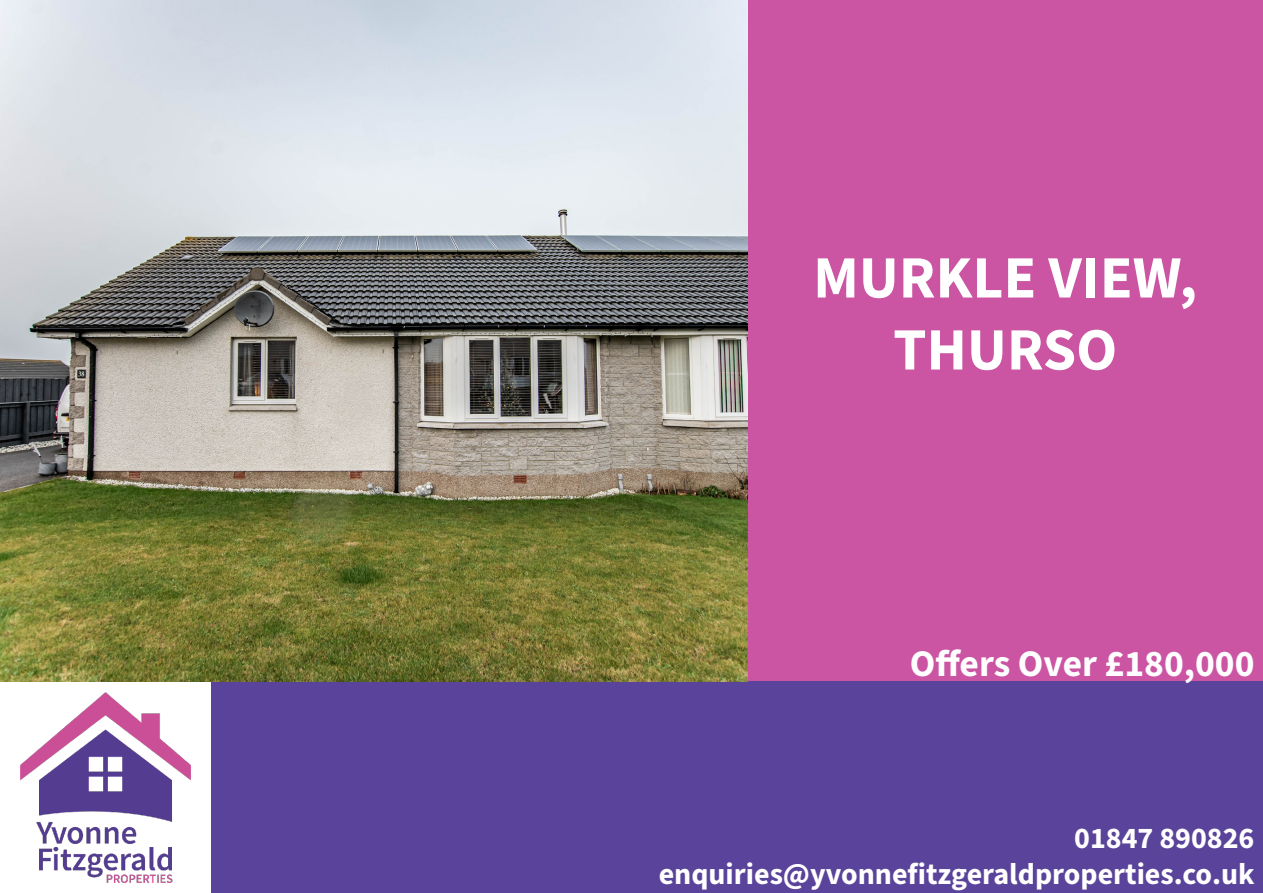
<style>
.page{position:relative;width:1263px;height:893px;background:#cb54a3}
.page>*{position:absolute;margin:0;border:0;box-sizing:border-box;transform-origin:0 0}
.t1{font:700 60px "Source Sans 3";color:#fff}
.t2{font:700 37.5px "Source Sans 3";color:#fff}
.t3{font:700 30px "Source Sans 3";color:#fff}
</style>
<div class="page">
<div style="left:0;top:681px;width:212px;height:212px;background:#fff"></div>
<img style="left:21px;top:692px;width:170px;height:190px">
<div style="left:212px;top:681px;width:1051px;height:212px;background:#5a439a"></div>
<img style="left:0;top:0;width:747px;height:681px">
<p class="t1" style="left:813px;top:238px;width:385px">MURKLE VIEW,</p>
<p class="t1" style="left:893px;top:310px;width:226px">THURSO</p>
<p class="t2" style="left:910px;top:639px;width:346px">Offers Over £180,000</p>
<p class="t3" style="left:1074px;top:819px;width:182px">01847 890826</p>
<p class="t3" style="left:659px;top:855px;width:597px">enquiries@yvonnefitzgeraldproperties.co.uk</p>
</div>
